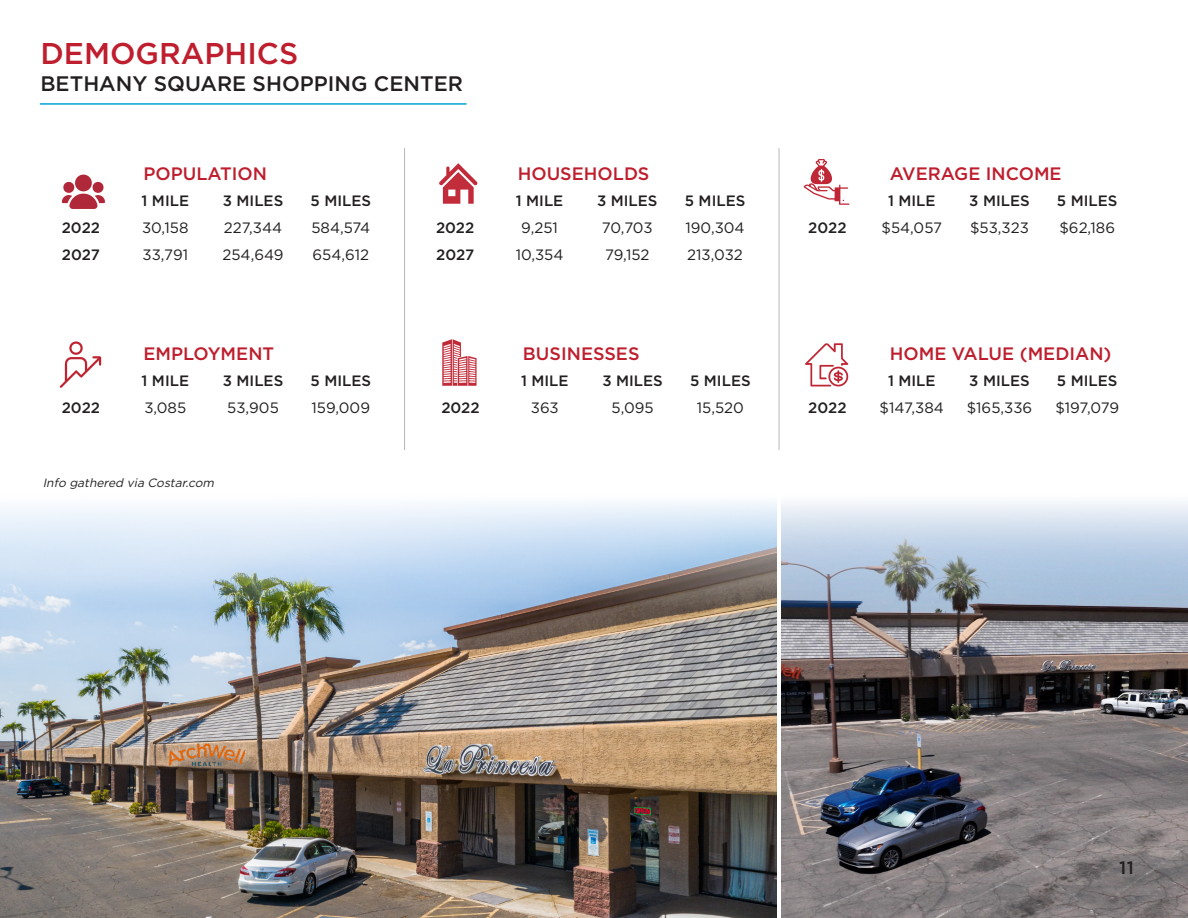
<style>
.page{position:relative;width:1188px;height:918px;background:#fff}
.page>*{position:absolute;margin:0;border:0;box-sizing:border-box;transform-origin:0 0}
.t1{font:500 30px "Gotham";color:#be1e2d}
.t2{font:500 21px "Gotham";color:#231f20}
.t3{font:500 18px "Gotham";color:#be1e2d}
.Headline_-_Align_Left{font:500 18px "Gotham";color:#231f20}
.t4{font:15px "Gotham";color:#231f20}
.t5{font:500 15px "Gotham";color:#231f20}
.t6{font:italic 12px "Gotham";color:#231f20}
</style>
<div class="page">
<img style="left:0;top:502px;width:776px;height:416px">
<img style="left:781px;top:502px;width:407px;height:416px">
<svg style="left:61px;top:174px;width:44px;height:35px"></svg>
<svg style="left:439px;top:163px;width:39px;height:41px"></svg>
<svg style="left:803px;top:159px;width:47px;height:46px"></svg>
<svg style="left:59px;top:341px;width:43px;height:47px"></svg>
<svg style="left:442px;top:339px;width:35px;height:47px"></svg>
<svg style="left:805px;top:343px;width:44px;height:44px"></svg>
<hr style="left:404px;top:148px;width:1px;height:302px;background:#b7b6b7">
<hr style="left:779px;top:148px;width:1px;height:302px;background:#b7b6b7">
<hr style="left:40px;top:103px;width:427px;height:2px;background:#00a3d4">
<div style="left:172px;top:747px;width:91px;height:37px;background:#231f20;opacity:.75"></div>
<div style="left:161px;top:735px;width:93px;height:41px;background:#fff;opacity:.75"></div>
<img style="left:170px;top:741px;width:75px;height:55px">
<p class="t1" style="left:40px;top:34px;width:259px">DEMOGRAPHICS</p>
<p class="t2" style="left:40px;top:70px;width:424px">BETHANY SQUARE SHOPPING CENTER</p>
<p class="t3" style="left:143px;top:162px;width:125px">POPULATION</p>
<p class="t3" style="left:518px;top:162px;width:133px">HOUSEHOLDS</p>
<p class="t3" style="left:890px;top:162px;width:173px">AVERAGE INCOME</p>
<p class="t5" style="left:142px;top:191px;width:49px">1 MILE</p>
<p class="t5" style="left:223px;top:191px;width:62px">3 MILES</p>
<p class="t5" style="left:311px;top:191px;width:62px">5 MILES</p>
<p class="t5" style="left:516px;top:191px;width:49px">1 MILE</p>
<p class="t5" style="left:597px;top:191px;width:62px">3 MILES</p>
<p class="t5" style="left:685px;top:191px;width:62px">5 MILES</p>
<p class="t5" style="left:888px;top:191px;width:49px">1 MILE</p>
<p class="t5" style="left:969px;top:191px;width:62px">3 MILES</p>
<p class="t5" style="left:1057px;top:191px;width:62px">5 MILES</p>
<p class="t5" style="left:62px;top:218px;width:40px">2022</p>
<p class="t4" style="left:142px;top:218px;width:48px">30,158</p>
<p class="t4" style="left:224px;top:218px;width:60px">227,344</p>
<p class="t4" style="left:311px;top:218px;width:60px">584,574</p>
<p class="t5" style="left:62px;top:245px;width:40px">2027</p>
<p class="t4" style="left:143px;top:245px;width:47px">33,791</p>
<p class="t4" style="left:222px;top:245px;width:63px">254,649</p>
<p class="t4" style="left:313px;top:245px;width:58px">654,612</p>
<p class="t5" style="left:436px;top:218px;width:40px">2022</p>
<p class="t4" style="left:521px;top:218px;width:38px">9,251</p>
<p class="t4" style="left:602px;top:218px;width:52px">70,703</p>
<p class="t4" style="left:686px;top:218px;width:61px">190,304</p>
<p class="t5" style="left:436px;top:245px;width:40px">2027</p>
<p class="t4" style="left:516px;top:245px;width:49px">10,354</p>
<p class="t4" style="left:605px;top:245px;width:46px">79,152</p>
<p class="t4" style="left:687px;top:245px;width:57px">213,032</p>
<p class="t5" style="left:808px;top:218px;width:40px">2022</p>
<p class="t4" style="left:881px;top:218px;width:62px">$54,057</p>
<p class="t4" style="left:970px;top:218px;width:60px">$53,323</p>
<p class="t4" style="left:1059px;top:218px;width:57px">$62,186</p>
<p class="t3" style="left:143px;top:342px;width:132px">EMPLOYMENT</p>
<p class="t3" style="left:523px;top:342px;width:118px">BUSINESSES</p>
<p class="t3" style="left:890px;top:342px;width:223px">HOME VALUE (MEDIAN)</p>
<p class="t5" style="left:142px;top:371px;width:49px">1 MILE</p>
<p class="t5" style="left:223px;top:371px;width:62px">3 MILES</p>
<p class="t5" style="left:311px;top:371px;width:62px">5 MILES</p>
<p class="t5" style="left:521px;top:371px;width:49px">1 MILE</p>
<p class="t5" style="left:602px;top:371px;width:62px">3 MILES</p>
<p class="t5" style="left:690px;top:371px;width:62px">5 MILES</p>
<p class="t5" style="left:888px;top:371px;width:49px">1 MILE</p>
<p class="t5" style="left:969px;top:371px;width:62px">3 MILES</p>
<p class="t5" style="left:1057px;top:371px;width:62px">5 MILES</p>
<p class="t5" style="left:62px;top:398px;width:40px">2022</p>
<p class="t4" style="left:144px;top:398px;width:43px">3,085</p>
<p class="t4" style="left:227px;top:398px;width:53px">53,905</p>
<p class="t4" style="left:312px;top:398px;width:60px">159,009</p>
<p class="t5" style="left:441px;top:398px;width:40px">2022</p>
<p class="t4" style="left:531px;top:398px;width:29px">363</p>
<p class="t4" style="left:612px;top:398px;width:44px">5,095</p>
<p class="t4" style="left:697px;top:398px;width:48px">15,520</p>
<p class="t5" style="left:808px;top:398px;width:40px">2022</p>
<p class="t4" style="left:880px;top:398px;width:66px">$147,384</p>
<p class="t4" style="left:967px;top:398px;width:67px">$165,336</p>
<p class="t4" style="left:1055px;top:398px;width:65px">$197,079</p>
<p class="t6" style="left:43px;top:475px;width:176px">Info gathered via Costar.com</p>
<p class="Headline_-_Align_Left" style="left:1119px;top:856px;width:16px">11</p>
</div>
